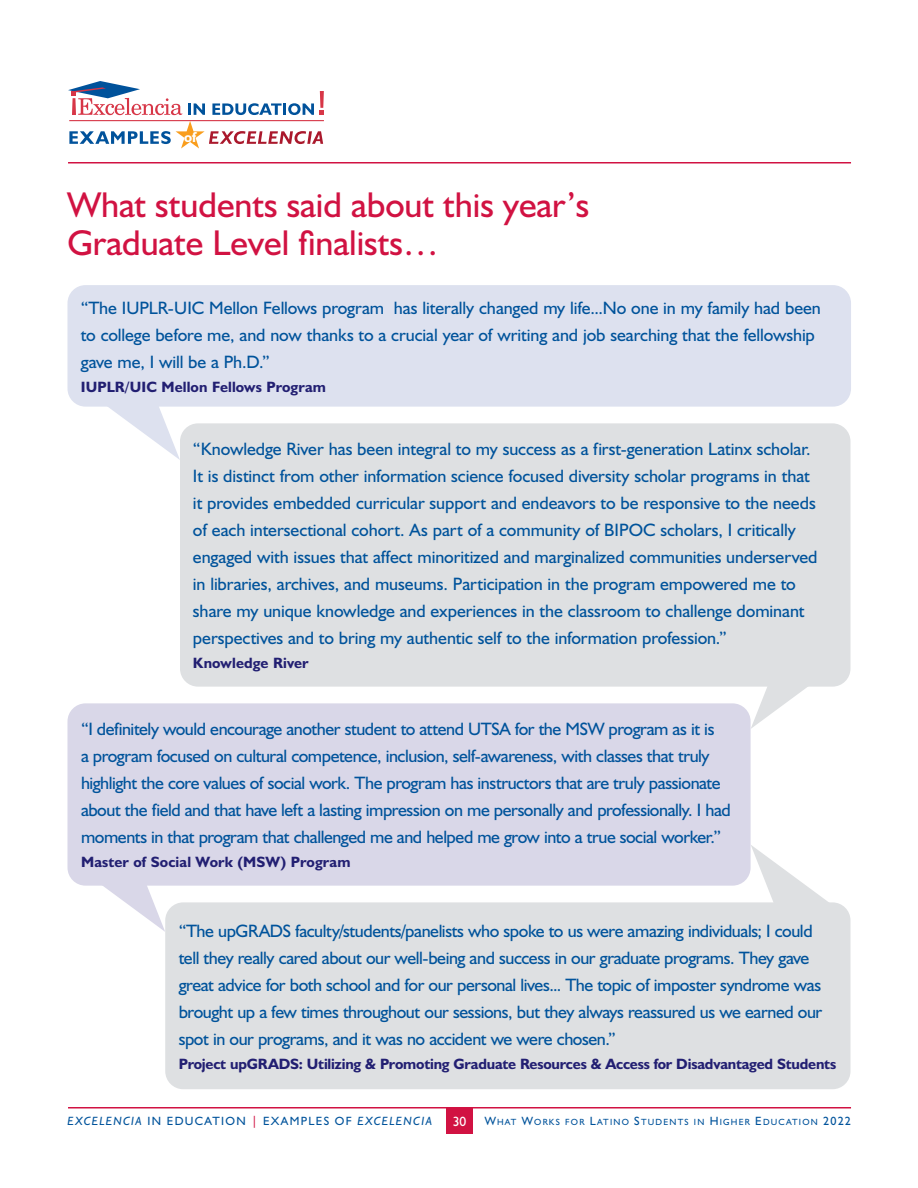
<style>
.page{position:relative;width:918px;height:1188px;background:#fff}
.page>*{position:absolute;margin:0;border:0;box-sizing:border-box;transform-origin:0 0}
.t1{font:36px/39px "Humanist 521 BT";color:#d11242}
.t2{font:18px/27px "Humanist 521 BT";letter-spacing:-.015em;color:#00539b}
.t3{font:700 15px "Humanist 521 BT";letter-spacing:-.01em;color:#221f72}
.t4{font:700 15px "Humanist 521 BT";letter-spacing:.01em;color:#221f72}
.t5{font:700 14.4px "Humanist 521 BT";color:#fff}
.t6{font:13.5px "Humanist 521 BT";color:#fff}
.t7{font:12px "Humanist 521 BT";letter-spacing:.11em;color:#00539b}
.t8{font:9px "Humanist 521 BT";letter-spacing:.135em;color:#00539b}
.s1{font-style:italic}
.s2{color:#d11242}
.s3{font-size:12px}
</style>
<div class="page">
<hr style="left:68px;top:162px;width:783px;height:2px;background:#d11242">
<hr style="left:68px;top:1107px;width:783px;height:1px;background:#d11242">
<div style="left:446px;top:1107px;width:27px;height:27px;background:#d11242"></div>
<svg style="left:68px;top:81px;width:114px;height:34px"></svg>
<svg style="left:188px;top:103px;width:17px;height:12px"></svg>
<svg style="left:212px;top:103px;width:102px;height:12px"></svg>
<svg style="left:320px;top:91px;width:4px;height:24px"></svg>
<hr style="left:69px;top:120px;width:255px;height:1px;background:#d73647">
<svg style="left:69px;top:121px;width:254px;height:27px"></svg>
<div style="left:180px;top:423px;width:670px;height:264px;background:#dee0e2;border-radius:18px"></div>
<div style="left:165px;top:902px;width:685px;height:187px;background:#dee0e2;border-radius:18px"></div>
<svg style="left:108px;top:407px;width:72px;height:53px"></svg>
<svg style="left:751px;top:685px;width:88px;height:44px"></svg>
<svg style="left:103px;top:886px;width:62px;height:46px"></svg>
<svg style="left:751px;top:845px;width:88px;height:59px"></svg>
<div style="left:68px;top:285px;width:783px;height:122px;background:#dde1ef;border-radius:18px"></div>
<div style="left:68px;top:703px;width:683px;height:183px;background:#d9d7e8;border-radius:18px"></div>
<p class="t5" style="left:184px;top:128px;width:14px">of</p>
<h1 class="t1" style="left:68px;top:184px;width:523px">What students said about this year’s<br>Graduate Level finalists…</h1>
<p class="t2" style="left:81px;top:294px;width:742px">“The IUPLR-UIC Mellon Fellows program has literally changed my life...No one in my family had been to college before me, and now thanks to a crucial year of writing and job searching that the fellowship gave me, I will be a Ph.D.”</p>
<p class="t3" style="left:81px;top:377px;width:247px">IUPLR/UIC Mellon Fellows Program</p>
<p class="t2" style="left:193px;top:435px;width:626px">“Knowledge River has been integral to my success as a first-generation Latinx scholar.<br>It is distinct from other information science focused diversity scholar programs in that it provides embedded curricular support and endeavors to be responsive to the needs of each intersectional cohort. As part of a community of BIPOC scholars, I critically engaged with issues that affect minoritized and marginalized communities underserved in libraries, archives, and museums. Participation in the program empowered me to share my unique knowledge and experiences in the classroom to challenge dominant perspectives and to bring my authentic self to the information profession.”</p>
<p class="t3" style="left:193px;top:654px;width:117px">Knowledge River</p>
<p class="t2" style="left:81px;top:715px;width:651px">“I definitely would encourage another student to attend UTSA for the MSW program as it is<br>a program focused on cultural competence, inclusion, self-awareness, with classes that truly highlight the core values of social work. The program has instructors that are truly passionate about the field and that have left a lasting impression on me personally and professionally. I had moments in that program that challenged me and helped me grow into a true social worker.”</p>
<p class="t4" style="left:81px;top:853px;width:271px">Master of Social Work (MSW) Program</p>
<p class="t2" style="left:179px;top:917px;width:645px">“The upGRADS faculty/students/panelists who spoke to us were amazing individuals; I could tell they really cared about our well-being and success in our graduate programs. They gave great advice for both school and for our personal lives... The topic of imposter syndrome was brought up a few times throughout our sessions, but they always reassured us we earned our spot in our programs, and it was no accident we were chosen.”</p>
<p class="t3" style="left:179px;top:1054px;width:659px">Project upGRADS: Utilizing &amp; Promoting Graduate Resources &amp; Access for Disadvantaged Students</p>
<p class="t7" style="left:68px;top:1114px;width:366px"><span class="s1">EXCELENCIA</span> IN EDUCATION <span class="s2">|</span> EXAMPLES OF <span class="s1">EXCELENCIA</span></p>
<p class="t6" style="left:453px;top:1113px;width:15px">30</p>
<p class="t8" style="left:485px;top:1116px;width:368px"><span class="s3">W</span>HAT <span class="s3">W</span>ORKS FOR <span class="s3">L</span>ATINO <span class="s3">S</span>TUDENTS IN <span class="s3">H</span> IGHER <span class="s3">E</span> DUCATION <span class="s3">2022</span></p>
</div>
